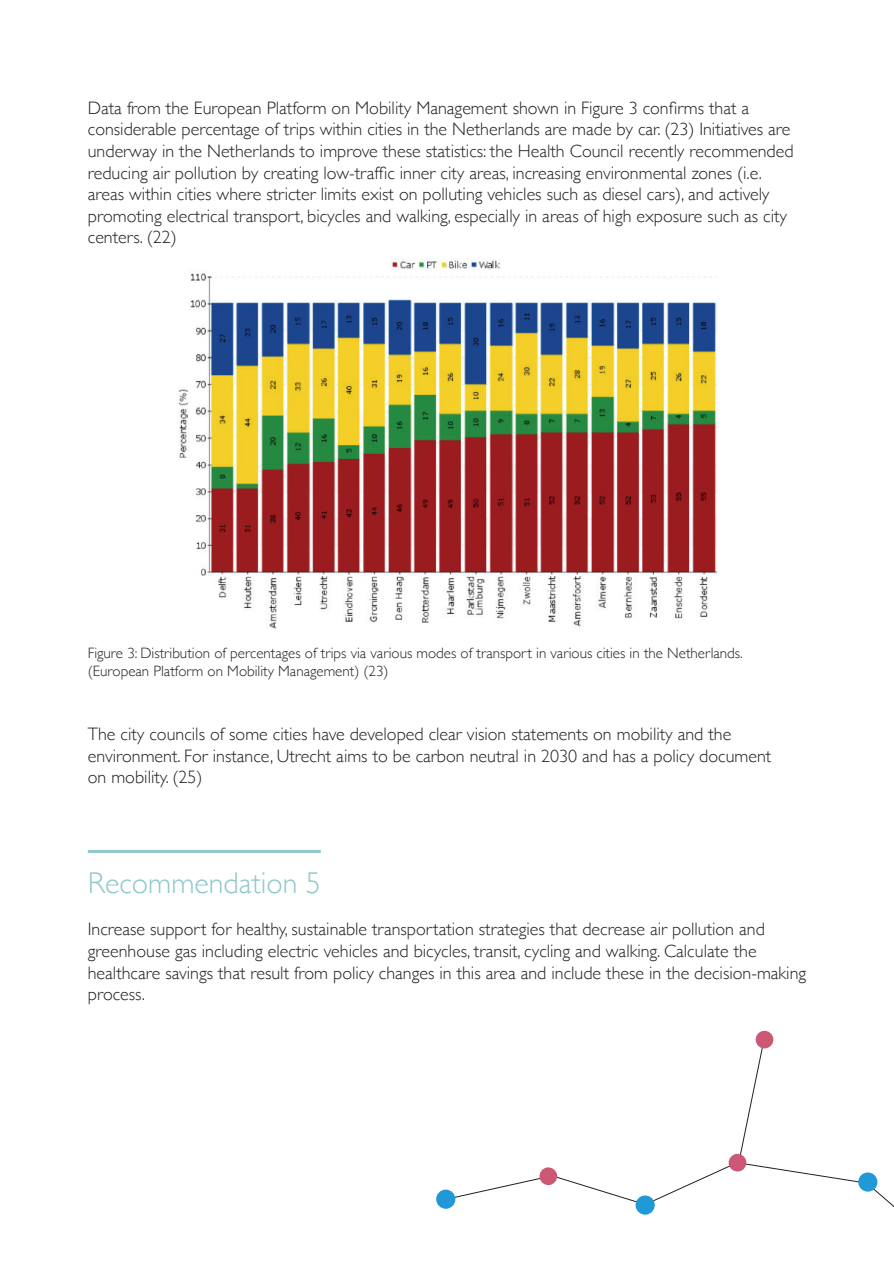
<style>
.page{position:relative;width:894px;height:1263px;background:#fff}
.page>*{position:absolute;margin:0;border:0;box-sizing:border-box;transform-origin:0 0}
.t1{font:300 30px "Gill Sans";color:#90c8cb}
.t2{font:300 18px/21.6px "Gill Sans";color:#231f20}
.t3{font:300 15px/18px "Gill Sans";color:#231f20}
</style>
<div class="page">
<hr style="left:88px;top:850px;width:233px;height:3px;background:#90c8cb">
<img style="left:178px;top:259px;width:540px;height:370px">
<svg style="left:446px;top:1037px;width:447px;height:172px"></svg>
<svg style="left:634px;top:1194px;width:22px;height:21px"></svg>
<svg style="left:727px;top:1153px;width:19px;height:19px"></svg>
<svg style="left:538px;top:1166px;width:19px;height:19px"></svg>
<div style="left:858px;top:1173px;width:18px;height:17px;background:#2199d6;border-radius:50%"></div>
<div style="left:857px;top:1172px;width:20px;height:19px;border:2px solid #2199d6;border-radius:50%"></div>
<div style="left:437px;top:1190px;width:17px;height:18px;background:#2199d6;border-radius:50%"></div>
<div style="left:436px;top:1189px;width:19px;height:19px;border:2px solid #2199d6;border-radius:50%"></div>
<svg style="left:754px;top:1030px;width:19px;height:19px"></svg>
<p class="t2" style="left:88px;top:96px;width:707px">Data from the European Platform on Mobility Management shown in Figure 3 confirms that a considerable percentage of trips within cities in the Netherlands are made by car. (23) Initiatives are underway in the Netherlands to improve these statistics: the Health Council recently recommended reducing air pollution by creating low-traffic inner city areas, increasing environmental zones (i.e. areas within cities where stricter limits exist on polluting vehicles such as diesel cars), and actively promoting electrical transport, bicycles and walking, especially in areas of high exposure such as city centers. (22)</p>
<p class="t3" style="left:88px;top:644px;width:656px">Figure 3: Distribution of percentages of trips via various modes of transport in various cities in the Netherlands. (European Platform on Mobility Management) (23)</p>
<p class="t2" style="left:88px;top:722px;width:684px">The city councils of some cities have developed clear vision statements on mobility and the environment. For instance, Utrecht aims to be carbon neutral in 2030 and has a policy document on mobility. (25)</p>
<h1 class="t1" style="left:88px;top:860px;width:234px">Recommendation 5</h1>
<p class="t2" style="left:88px;top:917px;width:719px">Increase support for healthy, sustainable transportation strategies that decrease air pollution and greenhouse gas including electric vehicles and bicycles, transit, cycling and walking. Calculate the healthcare savings that result from policy changes in this area and include these in the decision-making process.</p>
</div>
